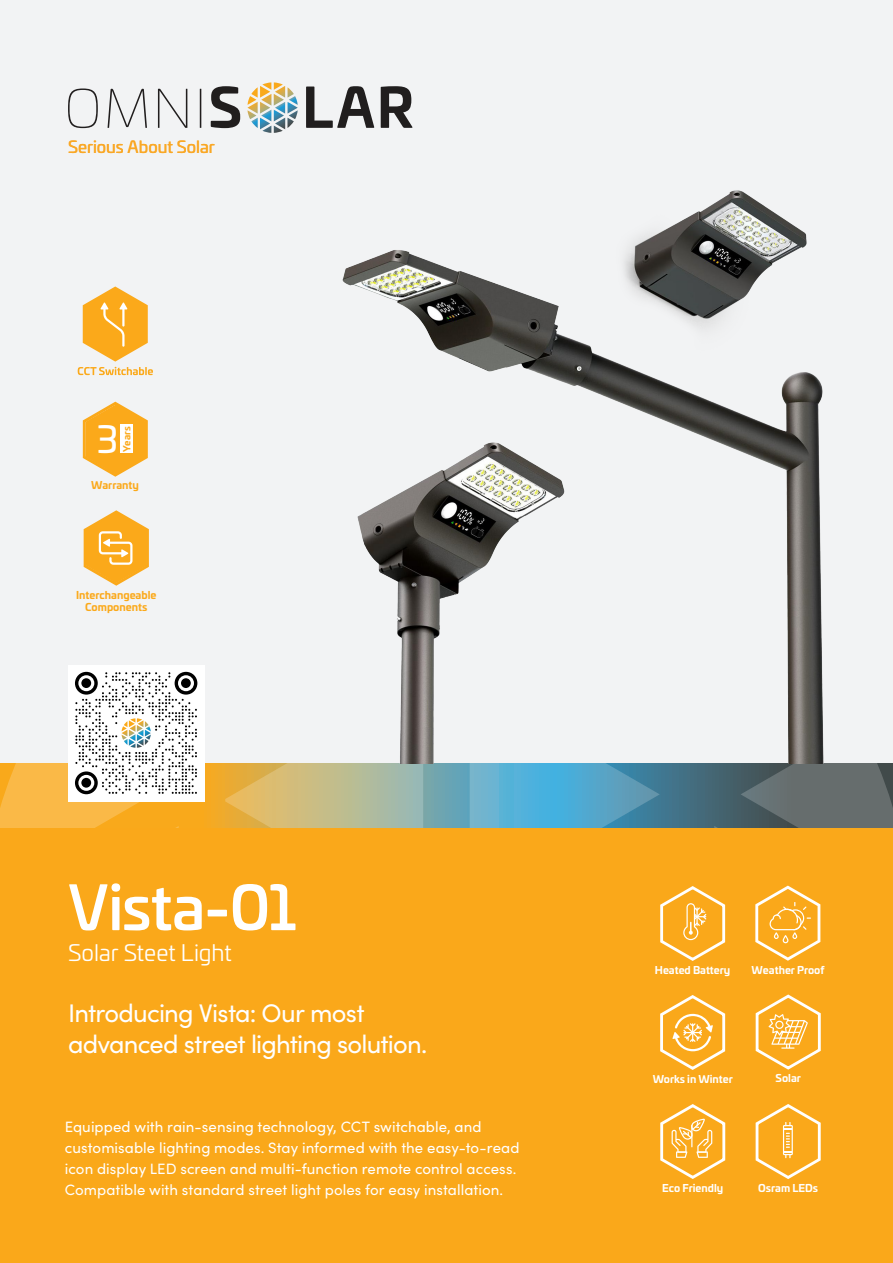
<style>
.page{position:relative;width:893px;height:1263px;background:#f2f3f4}
.page>*{position:absolute;margin:0;border:0;box-sizing:border-box;transform-origin:0 0}
.Headline_-_Bold__Align_Left{font:500 60px "Univia Pro";letter-spacing:-.015em;color:#fff}
.t1{font:36.75px "Univia Pro";color:#fff}
.t2{font:25.5px/30.6px "Sofia Pro";letter-spacing:-.03em;color:#fff}
.t3{font:22.5px "Univia Pro";letter-spacing:-.005em;color:#fff}
.t4{font:16.5px "Univia Pro";color:#faa826}
.Body_Text_-_Regular__Align_Left{font:15px/21px "Sofia Pro";letter-spacing:.005em;color:#fff}
.t5{font:700 10.35px "Univia Pro";color:#fff}
.t6{font:700 10.35px/12.5px "Univia Pro";color:#fba91a;text-align:center}
.t7{font:700 9.3px "Univia Pro";letter-spacing:-.005em;color:#fba91a}
</style>
<div class="page">
<svg style="left:71px;top:82px;width:340px;height:11px"></svg>
<div style="left:0;top:819px;width:893px;height:444px;background:#faa81a"></div>
<svg style="left:755px;top:995px;width:66px;height:75px"></svg>
<svg style="left:755px;top:1104px;width:66px;height:75px"></svg>
<svg style="left:660px;top:886px;width:66px;height:75px"></svg>
<svg style="left:660px;top:995px;width:66px;height:75px"></svg>
<svg style="left:660px;top:1104px;width:66px;height:75px"></svg>
<svg style="left:755px;top:885px;width:65px;height:76px"></svg>
<svg style="left:0;top:763px;width:893px;height:64px;background:#8d9b83"></svg>
<img style="left:68px;top:93px;width:756px;height:670px">
<svg style="left:83px;top:402px;width:65px;height:75px"></svg>
<div style="left:121px;top:424px;width:12px;height:29px;background:#fff"></div>
<svg style="left:78px;top:286px;width:75px;height:89px"></svg>
<hr style="left:122px;top:308px;width:3px;height:19px;background:#fff">
<svg style="left:84px;top:510px;width:65px;height:76px"></svg>
<div style="left:68px;top:665px;width:136px;height:136px;background:#fff"></div>
<svg style="left:75px;top:672px;width:122px;height:122px"></svg>
<p class="t4" style="left:68px;top:135px;width:148px">Serious About Solar</p>
<p class="t1" style="left:97px;top:412px;width:23px">3</p>
<p class="t7" style="left:120px;top:452px;width:27px;rotate:-90deg">Years</p>
<p class="t6" style="left:91px;top:478px;width:49px">Warranty</p>
<p class="t6" style="left:76px;top:588px;width:82px">Interchangeable<br>Components</p>
<p class="Headline_-_Bold__Align_Left" style="left:68px;top:861px;width:230px">Vista-01</p>
<p class="t3" style="left:68px;top:936px;width:165px">Solar Steet Light</p>
<p class="t2" style="left:68px;top:996px;width:361px">Introducing Vista: Our most advanced street lighting solution.</p>
<p class="Body_Text_-_Regular__Align_Left" style="left:65px;top:1115px;width:456px">Equipped with rain-sensing technology, CCT switchable, and customisable lighting modes. Stay informed with the easy-to-read icon display LED screen and multi-function remote control access.<br>Compatible with standard street light poles for easy installation.</p>
<p class="t5" style="left:655px;top:961px;width:77px">Heated Battery</p>
<p class="t5" style="left:751px;top:961px;width:74px">Weather Proof</p>
<p class="t5" style="left:653px;top:1070px;width:82px">Works in Winter</p>
<p class="t5" style="left:776px;top:1070px;width:27px">Solar</p>
<p class="t5" style="left:662px;top:1179px;width:63px">Eco Friendly</p>
<p class="t5" style="left:758px;top:1180px;width:61px">Osram LEDs</p>
</div>
